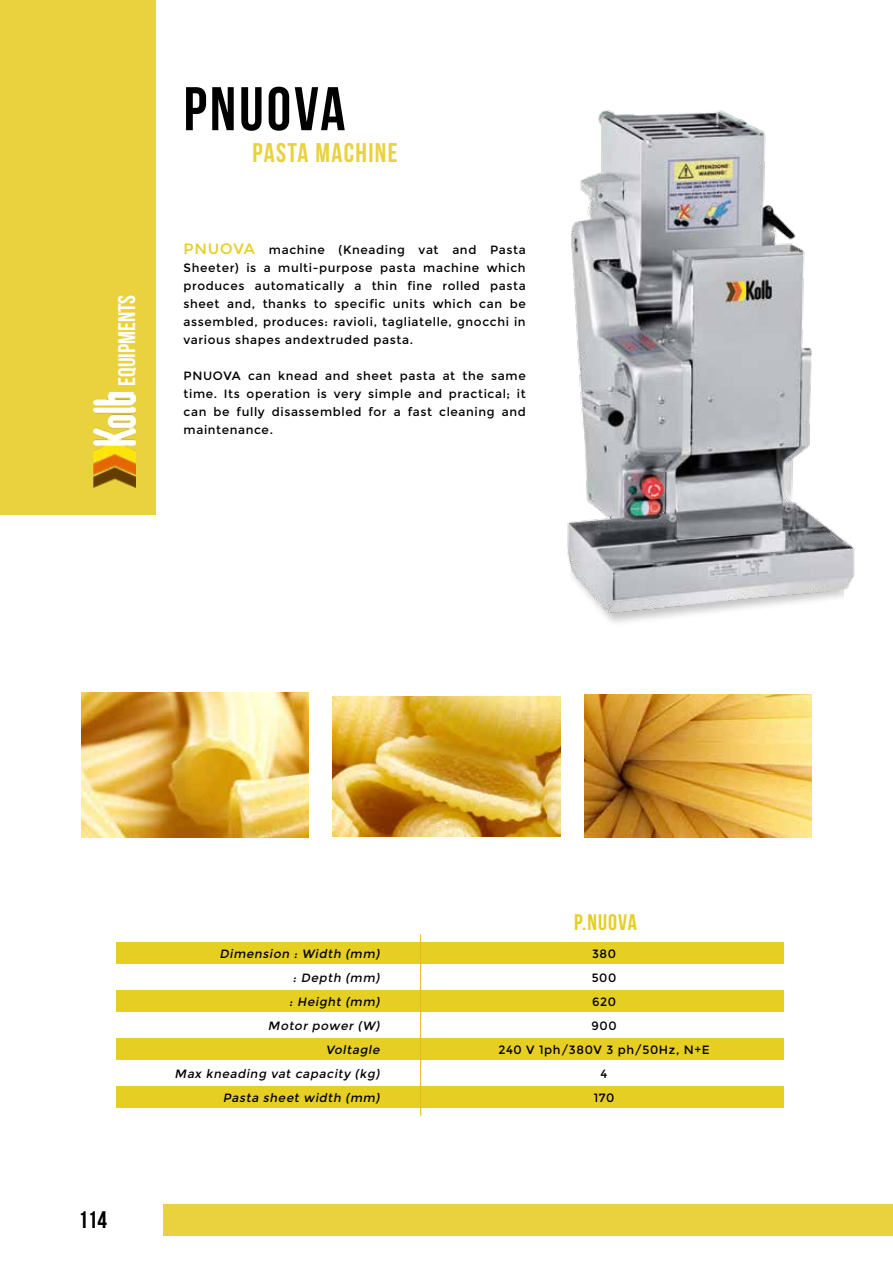
<style>
.page{position:relative;width:893px;height:1263px;background:#fff}
.page>*{position:absolute;margin:0;border:0;box-sizing:border-box;transform-origin:0 0}
.t1{font:61.5px "Bebas Neue";letter-spacing:.05em;color:#000}
.t2{font:27px "Bebas Neue";letter-spacing:.05em;color:#e9d23d}
.t3{font:24px "Bebas Neue";color:#fff}
.t4{font:24px "Bebas Neue";color:#000}
.t5{font:22.5px "Bebas Neue";letter-spacing:.05em;color:#e6ce23}
.t6{font:12px/18px "Montserrat";letter-spacing:.05em;color:#000;text-align:justify}
.t7{font:italic 12px/24px "Montserrat";color:#000;text-align:right}
.s1{font-size:15px;color:#e6ce23}
</style>
<div class="page">
<div style="left:0;top:0;width:155px;height:515px;background:#e9d23d"></div>
<div style="left:163px;top:1204px;width:729px;height:31px;background:#e9d23d"></div>
<img style="left:93px;top:393px;width:42px;height:95px">
<img style="left:567px;top:110px;width:288px;height:513px">
<img style="left:81px;top:692px;width:228px;height:145px">
<img style="left:584px;top:695px;width:228px;height:142px">
<img style="left:333px;top:696px;width:227px;height:141px">
<div style="left:116px;top:942px;width:667px;height:22px;background:#e6ce23"></div>
<div style="left:116px;top:990px;width:667px;height:22px;background:#e6ce23"></div>
<div style="left:116px;top:1038px;width:667px;height:22px;background:#e6ce23"></div>
<div style="left:116px;top:1086px;width:667px;height:22px;background:#e6ce23"></div>
<hr style="left:420px;top:934px;width:1px;height:182px;background:#e7b424">
<h3 class="t3" style="left:114px;top:386px;width:93px;rotate:-90deg">EQUIPMENTS</h3>
<h1 class="t1" style="left:184px;top:75px;width:163px">PNUOVA</h1>
<h2 class="t2" style="left:253px;top:138px;width:146px">PASTA MACHINE</h2>
<p class="t6" style="left:184px;top:241px;width:344px"><span class="s1">PNUOVA</span> machine (Kneading vat and Pasta Sheeter) is a multi-purpose pasta machine which produces automatically a thin fine rolled pasta sheet and, thanks to specific units which can be assembled, produces: ravioli, tagliatelle, gnocchi in various shapes andextruded pasta.</p>
<p class="t6" style="left:184px;top:367px;width:344px">PNUOVA can knead and sheet pasta at the same time. Its operation is very simple and practical; it can be fully disassembled for a fast cleaning and maintenance.</p>
<h3 class="t4" style="left:78px;top:1207px;width:30px">114</h3>
<h3 class="t5" style="left:574px;top:910px;width:64px">P.NUOVA</h3>
<p class="t7" style="left:175px;top:942px;width:209px">Dimension : Width (mm)<br>: Depth (mm)<br>: Height (mm)<br>Motor power (W)<br>Voltagle<br>Max kneading vat capacity (kg)<br>Pasta sheet width (mm)</p>
<p class="t6" style="left:498px;top:942px;width:213px;line-height:24px;text-align:center">380<br>500<br>620<br>900<br>240 V 1ph/380V 3 ph/50Hz, N+E<br>4<br>170</p>
</div>
